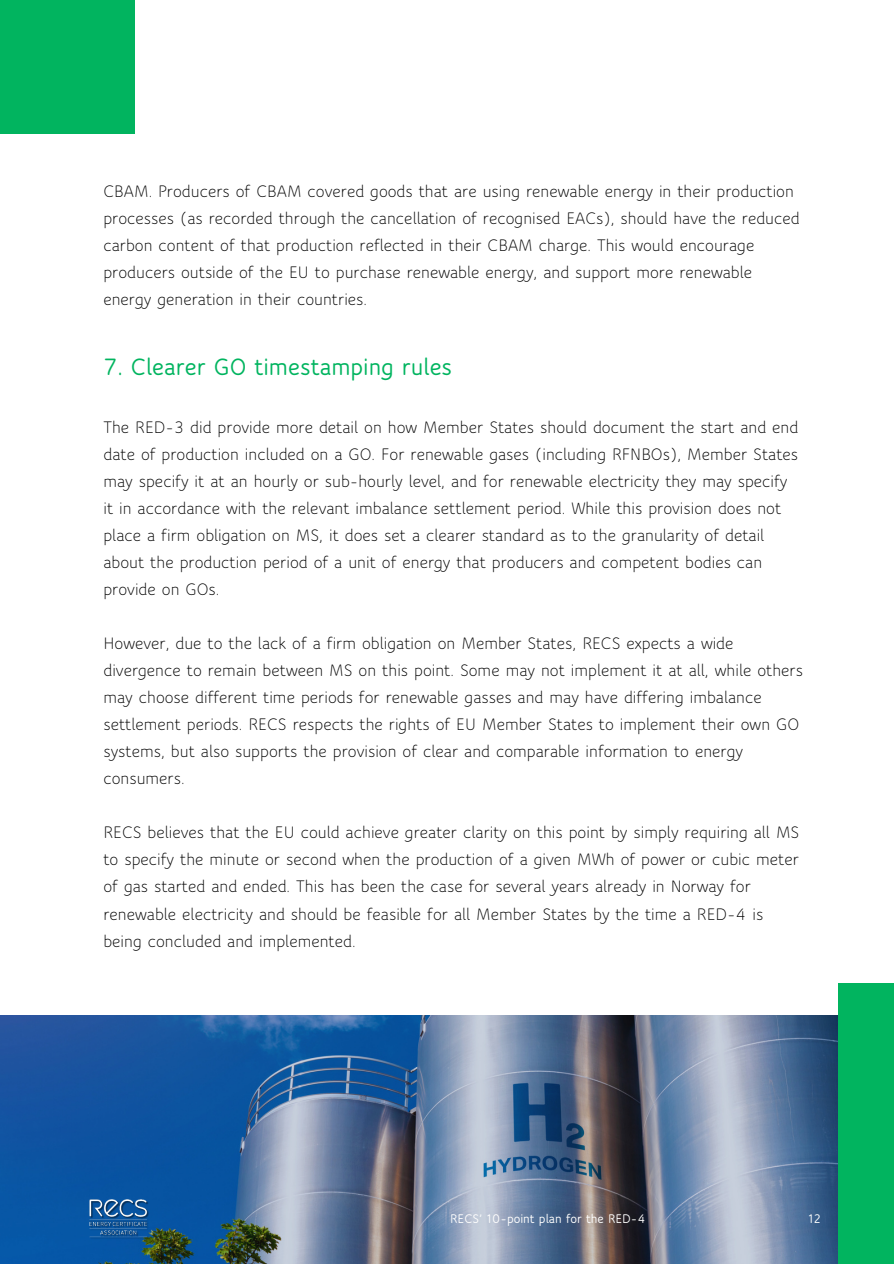
<style>
.page{position:relative;width:894px;height:1264px;background:#fff}
.page>*{position:absolute;margin:0;border:0;box-sizing:border-box;transform-origin:0 0}
.t1{font:700 25.5px "Speak Pro";color:#01b45f}
.t2{font:18px/27px "Speak Pro";color:#010101}
.t3{font:700 13.5px "Speak Pro";color:#fefefe}
</style>
<div class="page">
<img style="left:0;top:1015px;width:837px;height:248px">
<div style="left:837px;top:983px;width:56px;height:280px;background:#01b45f"></div>
<div style="left:0;top:0;width:134px;height:133px;background:#01b45f"></div>
<img style="left:82px;top:1181px;width:75px;height:76px">
<p class="t2" style="left:103px;top:179px;width:697px">CBAM. Producers of CBAM covered goods that are using renewable energy in their production processes (as recorded through the cancellation of recognised EACs), should have the reduced carbon content of that production reflected in their CBAM charge. This would encourage producers outside of the EU to purchase renewable energy, and support more renewable energy generation in their countries.</p>
<h1 class="t1" style="left:103px;top:355px;width:350px">7. Clearer GO timestamping rules</h1>
<p class="t2" style="left:103px;top:415px;width:696px">The RED-3 did provide more detail on how Member States should document the start and end date of production included on a GO. For renewable gases (including RFNBOs), Member States may specify it at an hourly or sub-hourly level, and for renewable electricity they may specify it in accordance with the relevant imbalance settlement period. While this provision does not place a firm obligation on MS, it does set a clearer standard as to the granularity of detail about the production period of a unit of energy that producers and competent bodies can provide on GOs.</p>
<p class="t2" style="left:103px;top:631px;width:701px">However, due to the lack of a firm obligation on Member States, RECS expects a wide divergence to remain between MS on this point. Some may not implement it at all, while others may choose different time periods for renewable gasses and may have differing imbalance settlement periods. RECS respects the rights of EU Member States to implement their own GO systems, but also supports the provision of clear and comparable information to energy consumers.</p>
<p class="t2" style="left:103px;top:820px;width:697px">RECS believes that the EU could achieve greater clarity on this point by simply requiring all MS to specify the minute or second when the production of a given MWh of power or cubic meter of gas started and ended. This has been the case for several years already in Norway for renewable electricity and should be feasible for all Member States by the time a RED-4 is being concluded and implemented.</p>
<p class="t3" style="left:450px;top:1212px;width:197px">RECS’ 10-point plan for the RED-4</p>
<p class="t3" style="left:807px;top:1212px;width:14px">12</p>
</div>
